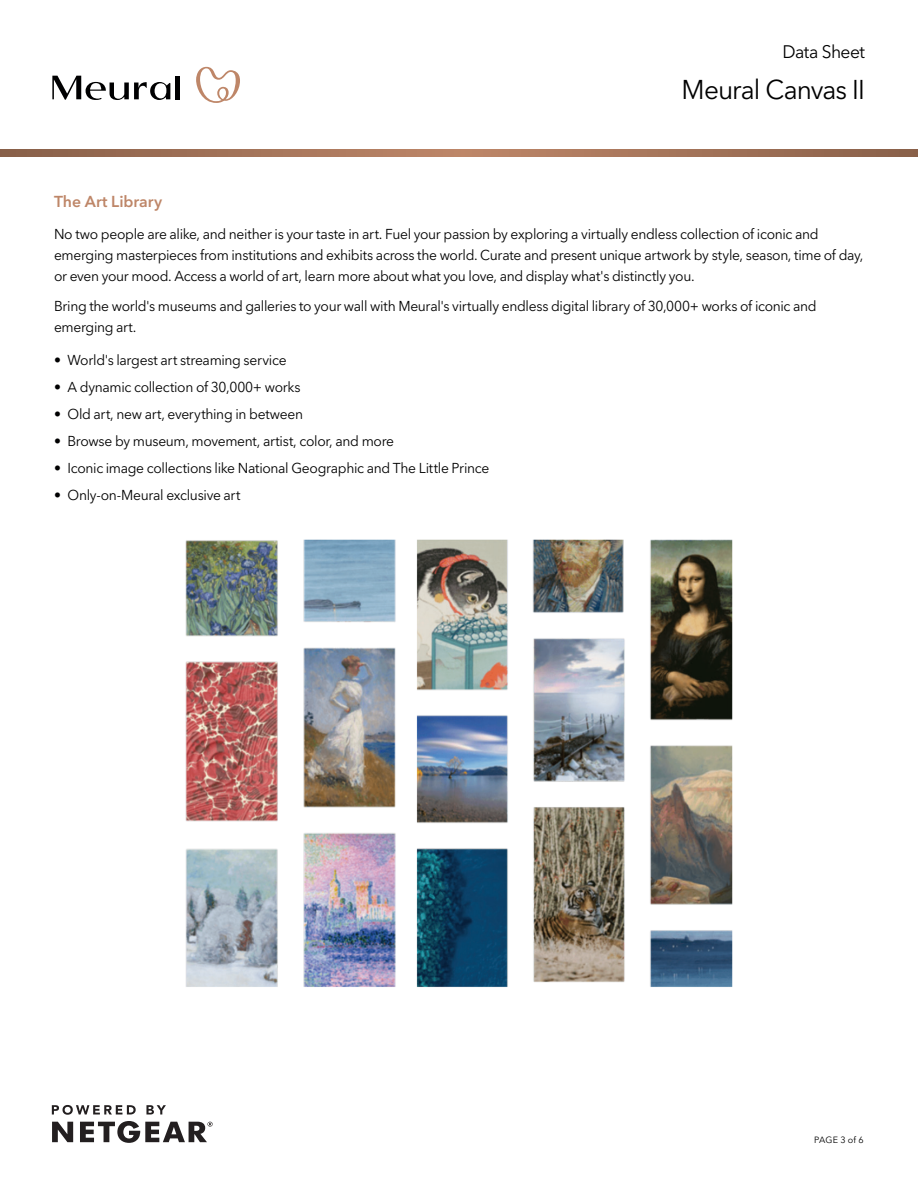
<style>
.page{position:relative;width:918px;height:1188px;background:#fff}
.page>*{position:absolute;margin:0;border:0;box-sizing:border-box;transform-origin:0 0}
.t1{font:27px "Avenir Next LT Pro";letter-spacing:-.035em;color:#000001}
.t2{font:18px "Avenir Next LT Pro";letter-spacing:-.03em;color:#000001}
.t3{font:600 15.75px "Avenir Next LT Pro";color:#be8668}
.t4{font:14.25px/21px "Avenir Next LT Pro";letter-spacing:-.025em;color:#000001}
.t5{font:9px "Avenir Next LT Pro";letter-spacing:.015em;color:#000001}
</style>
<div class="page">
<svg style="left:0;top:149px;width:918px;height:8px"></svg>
<svg style="left:80px;top:1121px;width:133px;height:22px"></svg>
<svg style="left:52px;top:1122px;width:21px;height:20px"></svg>
<svg style="left:52px;top:1105px;width:84px;height:10px"></svg>
<svg style="left:146px;top:1105px;width:20px;height:10px"></svg>
<div style="left:175px;top:76px;width:5px;height:23px;background:#000001"></div>
<svg style="left:196px;top:67px;width:44px;height:36px"></svg>
<svg style="left:52px;top:76px;width:118px;height:24px"></svg>
<img style="left:185px;top:539px;width:548px;height:448px">
<p class="t2" style="left:782px;top:41px;width:84px">Data Sheet</p>
<h1 class="t1" style="left:682px;top:73px;width:185px">Meural Canvas II</h1>
<p class="t3" style="left:54px;top:192px;width:110px">The Art Library</p>
<p class="t4" style="left:54px;top:223px;width:811px">No two people are alike, and neither is your taste in art. Fuel your passion by exploring a virtually endless collection of iconic and emerging masterpieces from institutions and exhibits across the world. Curate and present unique artwork by style, season, time of day, or even your mood. Access a world of art, learn more about what you love, and display what's distinctly you.</p>
<p class="t4" style="left:54px;top:295px;width:764px">Bring the world's museums and galleries to your wall with Meural's virtually endless digital library of 30,000+ works of iconic and emerging art.</p>
<p class="t4" style="left:54px;top:349px;width:234px">• World's largest art streaming service</p>
<p class="t4" style="left:54px;top:376px;width:248px">• A dynamic collection of 30,000+ works</p>
<p class="t4" style="left:54px;top:403px;width:251px">• Old art, new art, everything in between</p>
<p class="t4" style="left:54px;top:430px;width:342px">• Browse by museum, movement, artist, color, and more</p>
<p class="t4" style="left:54px;top:457px;width:437px">• Iconic image collections like National Geographic and The Little Prince</p>
<p class="t4" style="left:54px;top:484px;width:188px">• Only-on-Meural exclusive art</p>
<p class="t5" style="left:814px;top:1134px;width:51px">PAGE 3 of 6</p>
</div>
